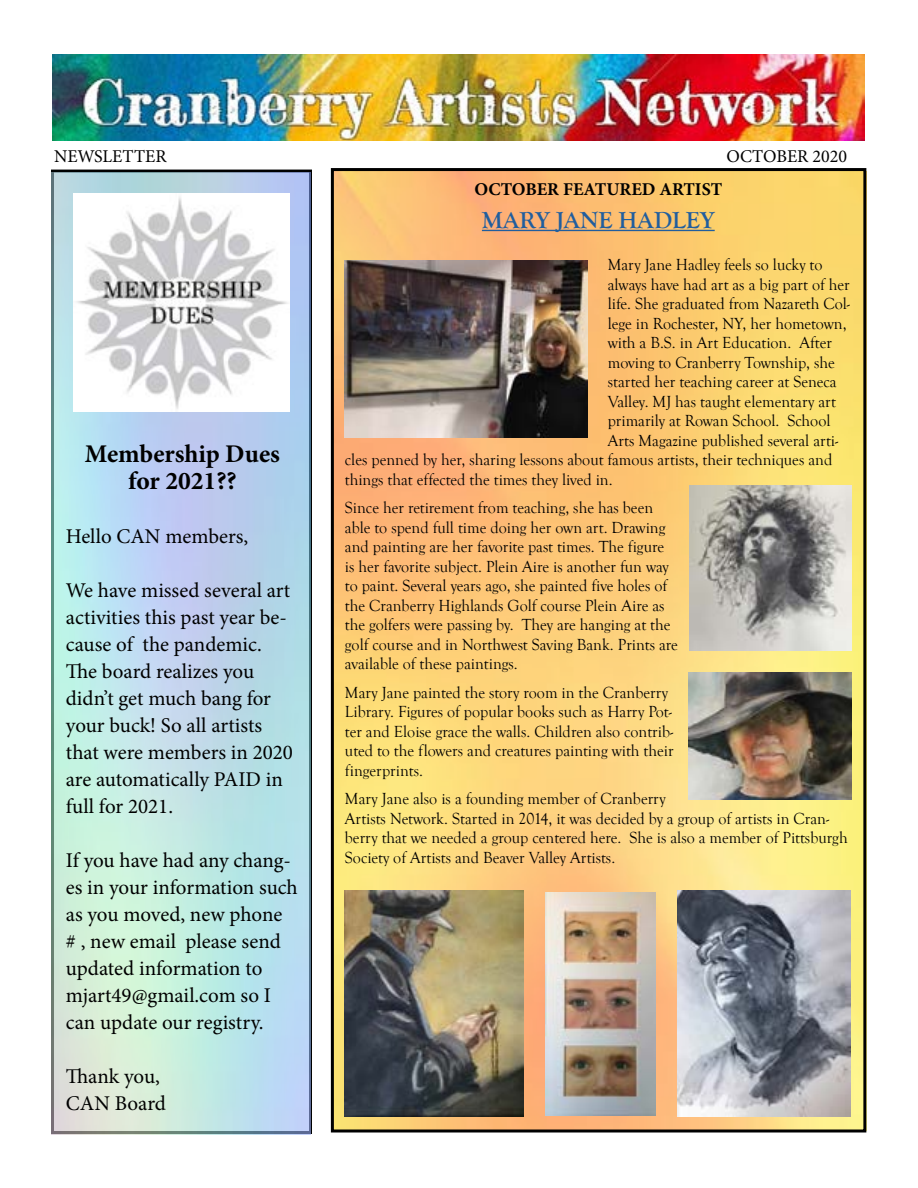
<style>
.page{position:relative;width:918px;height:1188px;background:#fff}
.page>*{position:absolute;margin:0;border:0;box-sizing:border-box;transform-origin:0 0}
.t1{font:700 25.5px/27px "Minion Pro";color:#000;text-align:center}
.t2{font:700 24px "Goudy Old Style T";color:#215e9e}
.t3{font:21px/27px "Minion Pro";color:#000}
.t4{font:18px "Minion Pro";color:#000}
.t5{font:700 18px "Minion Pro";color:#000}
.t6{font:16.5px/19.5px "Goudy Old Style T";color:#000}
</style>
<div class="page">
<img style="left:51px;top:173px;width:259px;height:961px">
<img style="left:335px;top:171px;width:532px;height:960px">
<div style="left:331px;top:168px;width:535px;height:964px;border:3px solid #000"></div>
<img style="left:52px;top:54px;width:813px;height:87px">
<hr style="left:482px;top:230px;width:233px;height:1px;background:#215e9e">
<img style="left:345px;top:261px;width:243px;height:176px">
<img style="left:345px;top:891px;width:178px;height:225px">
<img style="left:678px;top:891px;width:172px;height:225px">
<img style="left:689px;top:672px;width:163px;height:127px">
<img style="left:73px;top:193px;width:216px;height:219px">
<img style="left:690px;top:485px;width:161px;height:166px">
<img style="left:545px;top:892px;width:110px;height:224px">
<p class="t4" style="left:54px;top:144px;width:114px">NEWSLETTER</p>
<p class="t4" style="left:727px;top:144px;width:122px">OCTOBER 2020</p>
<h1 class="t1" style="left:85px;top:440px;width:197px">Membership Dues for 2021??</h1>
<p class="t3" style="left:66px;top:523px;width:184px">Hello CAN members,</p>
<p class="t3" style="left:66px;top:577px;width:229px">We have missed several art activities this past year be&shy;cause of the pandemic.<br>The board realizes you didn’t get much bang for your buck! So all artists that were members in 2020 are automatically PAID in full for 2021.</p>
<p class="t3" style="left:66px;top:847px;width:233px">If you have had any chang&shy;es in your information such as you moved, new phone<br># , new email please send updated information to mjart49@gmail.com so I can update our registry.</p>
<p class="t3" style="left:66px;top:1063px;width:102px">Thank you,<br>CAN Board</p>
<p class="t5" style="left:474px;top:177px;width:249px">OCTOBER FEATURED ARTIST</p>
<h2 class="t2" style="left:482px;top:207px;width:234px">MARY JANE HADLEY</h2>
<p class="t6" style="left:608px;top:256px;width:216px">Mary Jane Hadley feels so lucky to</p>
<p class="t6" style="left:608px;top:275px;width:244px">always have had art as a big part of her</p>
<p class="t6" style="left:608px;top:295px;width:244px">life. She graduated from Nazareth Col-</p>
<p class="t6" style="left:608px;top:314px;width:240px">lege in Rochester, NY, her hometown,</p>
<p class="t6" style="left:608px;top:334px;width:226px">with a B.S. in Art Education. After</p>
<p class="t6" style="left:608px;top:353px;width:229px">moving to Cranberry Township, she</p>
<p class="t6" style="left:608px;top:373px;width:230px">started her teaching career at Seneca</p>
<p class="t6" style="left:608px;top:392px;width:230px">Valley. MJ has taught elementary art</p>
<p class="t6" style="left:608px;top:412px;width:224px">primarily at Rowan School. School</p>
<p class="t6" style="left:608px;top:431px;width:232px">Arts Magazine published several arti-</p>
<p class="t6" style="left:345px;top:451px;width:489px">cles penned by her, sharing lessons about famous artists, their techniques and</p>
<p class="t6" style="left:345px;top:470px;width:269px">things that effected the times they lived in.</p>
<p class="t6" style="left:345px;top:499px;width:335px">Since her retirement from teaching, she has been able to spend full time doing her own art. Drawing and painting are her favorite past times. The figure<br>is her favorite subject. Plein Aire is another fun way to paint. Several years ago, she painted five holes of the Cranberry Highlands Golf course Plein Aire as the golfers were passing by. They are hanging at the golf course and in Northwest Saving Bank. Prints are available of these paintings.</p>
<p class="t6" style="left:345px;top:683px;width:330px">Mary Jane painted the story room in the Cranberry Library. Figures of popular books such as Harry Pot&shy;ter and Eloise grace the walls. Children also contrib&shy;uted to the flowers and creatures painting with their fingerprints.</p>
<p class="t6" style="left:345px;top:790px;width:504px">Mary Jane also is a founding member of Cranberry<br>Artists Network. Started in 2014, it was decided by a group of artists in Cran&shy;berry that we needed a group centered here. She is also a member of Pittsburgh Society of Artists and Beaver Valley Artists.</p>
</div>
